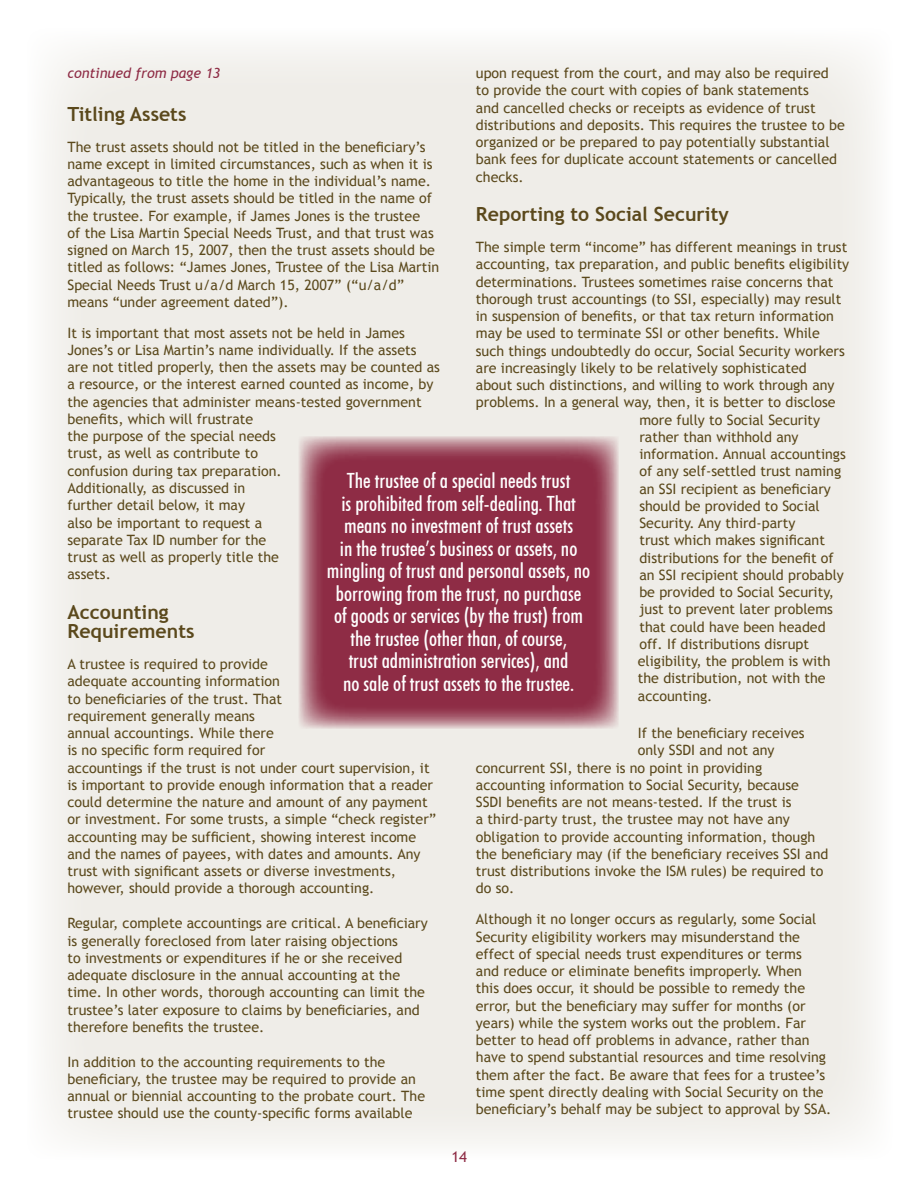
<style>
.page{position:relative;width:918px;height:1188px;background:#fff}
.page>*{position:absolute;margin:0;border:0;box-sizing:border-box;transform-origin:0 0}
.t1{font:500 condensed 21px/22.5px "Futura BT";color:#fff;text-align:center}
.t2{font:700 19.5px/19.5px "Trebuchet MS";color:#5b491c}
.t3{font:15px "Trebuchet MS";color:#8e2c45}
.t4{font:14.25px/17.2px "Trebuchet MS";color:#5b491c}
.t5{font:italic 14.25px "Trebuchet MS";color:#8e2c45}
</style>
<div class="page">
<div style="left:27px;top:28px;width:865px;height:1132px;background:#efede8;border-radius:18px"></div>
<svg style="left:299px;top:437px;width:320px;height:292px;fill:#8e2c45"></svg>
<p class="t4" style="left:476px;top:65px;width:370px">upon request from the court, and may also be required to provide the court with copies of bank statements<br>and cancelled checks or receipts as evidence of trust distributions and deposits. This requires the trustee to be organized or be prepared to pay potentially substantial bank fees for duplicate account statements or cancelled checks.</p>
<h2 class="t2" style="left:476px;top:205px;width:254px">Reporting to Social Security</h2>
<p class="t4" style="left:476px;top:239px;width:373px">The simple term “income” has different meanings in trust</p>
<p class="t4" style="left:476px;top:256px;width:375px">accounting, tax preparation, and public benefits eligibility</p>
<p class="t4" style="left:476px;top:273px;width:359px">determinations. Trustees sometimes raise concerns that</p>
<p class="t4" style="left:476px;top:290px;width:367px">thorough trust accountings (to SSI, especially) may result</p>
<p class="t4" style="left:476px;top:308px;width:360px">in suspension of benefits, or that tax return information</p>
<p class="t4" style="left:476px;top:325px;width:346px">may be used to terminate SSI or other benefits. While</p>
<p class="t4" style="left:476px;top:342px;width:371px">such things undoubtedly do occur, Social Security workers</p>
<p class="t4" style="left:476px;top:359px;width:332px">are increasingly likely to be relatively sophisticated</p>
<p class="t4" style="left:476px;top:377px;width:360px">about such distinctions, and willing to work through any</p>
<p class="t4" style="left:476px;top:394px;width:361px">problems. In a general way, then, it is better to disclose</p>
<p class="t4" style="left:639px;top:411px;width:182px">more fully to Social Security</p>
<p class="t4" style="left:639px;top:428px;width:161px">rather than withhold any</p>
<p class="t4" style="left:639px;top:446px;width:208px">information. Annual accountings</p>
<p class="t4" style="left:639px;top:463px;width:203px">of any self-settled trust naming</p>
<p class="t4" style="left:639px;top:480px;width:193px">an SSI recipient as beneficiary</p>
<p class="t4" style="left:639px;top:497px;width:182px">should be provided to Social</p>
<p class="t4" style="left:639px;top:515px;width:158px">Security. Any third-party</p>
<p class="t4" style="left:639px;top:532px;width:187px">trust which makes significant</p>
<p class="t4" style="left:639px;top:549px;width:196px">distributions for the benefit of</p>
<p class="t4" style="left:639px;top:566px;width:206px">an SSI recipient should probably</p>
<p class="t4" style="left:639px;top:584px;width:196px">be provided to Social Security,</p>
<p class="t4" style="left:639px;top:601px;width:195px">just to prevent later problems</p>
<p class="t4" style="left:639px;top:618px;width:188px">that could have been headed</p>
<p class="t4" style="left:639px;top:635px;width:171px">off. If distributions disrupt</p>
<p class="t4" style="left:638px;top:653px;width:194px">eligibility, the problem is with</p>
<p class="t4" style="left:638px;top:670px;width:189px">the distribution, not with the</p>
<p class="t4" style="left:638px;top:687px;width:76px">accounting.</p>
<p class="t4" style="left:638px;top:725px;width:168px">If the beneficiary receives</p>
<p class="t4" style="left:638px;top:742px;width:138px">only SSDI and not any</p>
<p class="t4" style="left:476px;top:759px;width:288px">concurrent SSI, there is no point in providing</p>
<p class="t4" style="left:476px;top:776px;width:325px">accounting information to Social Security, because</p>
<p class="t4" style="left:476px;top:794px;width:317px">SSDI benefits are not means-tested. If the trust is</p>
<p class="t4" style="left:476px;top:811px;width:316px">a third-party trust, the trustee may not have any</p>
<p class="t4" style="left:476px;top:828px;width:341px">obligation to provide accounting information, though</p>
<p class="t4" style="left:476px;top:846px;width:354px">the beneficiary may (if the beneficiary receives SSI and</p>
<p class="t4" style="left:476px;top:863px;width:349px">trust distributions invoke the ISM rules) be required to</p>
<p class="t4" style="left:476px;top:880px;width:40px">do so.</p>
<p class="t4" style="left:476px;top:911px;width:357px">Although it no longer occurs as regularly, some Social Security eligibility workers may misunderstand the effect of special needs trust expenditures or terms<br>and reduce or eliminate benefits improperly. When<br>this does occur, it should be possible to remedy the error, but the beneficiary may suffer for months (or years) while the system works out the problem. Far better to head off problems in advance, rather than have to spend substantial resources and time resolving them after the fact. Be aware that fees for a trustee’s time spent directly dealing with Social Security on the beneficiary’s behalf may be subject to approval by SSA.</p>
<p class="t5" style="left:68px;top:65px;width:154px">continued from page 13</p>
<h2 class="t2" style="left:68px;top:104px;width:120px">Titling Assets</h2>
<p class="t4" style="left:68px;top:138px;width:373px">The trust assets should not be titled in the beneficiary’s name except in limited circumstances, such as when it is advantageous to title the home in the individual’s name.<br>Typically, the trust assets should be titled in the name of the trustee. For example, if James Jones is the trustee<br>of the Lisa Martin Special Needs Trust, and that trust was signed on March 15, 2007, then the trust assets should be titled as follows: “James Jones, Trustee of the Lisa Martin Special Needs Trust u/a/d March 15, 2007” (“u/a/d” means “under agreement dated”).</p>
<p class="t4" style="left:68px;top:324px;width:374px">It is important that most assets not be held in James Jones’s or Lisa Martin’s name individually. If the assets are not titled properly, then the assets may be counted as a resource, or the interest earned counted as income, by the agencies that administer means-tested government benefits, which will frustrate<br>the purpose of the special needs<br>trust, as well as contribute to<br>confusion during tax preparation.<br>Additionally, as discussed in<br>further detail below, it may<br>also be important to request a<br>separate Tax ID number for the<br>trust as well as properly title the<br>assets.</p>
<h2 class="t2" style="left:68px;top:602px;width:128px">Accounting<br>Requirements</h2>
<p class="t4" style="left:68px;top:656px;width:370px">A trustee is required to provide<br>adequate accounting information<br>to beneficiaries of the trust. That<br>requirement generally means<br>annual accountings. While there<br>is no specific form required for<br>accountings if the trust is not under court supervision, it is important to provide enough information that a reader could determine the nature and amount of any payment or investment. For some trusts, a simple “check register” accounting may be sufficient, showing interest income and the names of payees, with dates and amounts. Any trust with significant assets or diverse investments, however, should provide a thorough accounting.</p>
<p class="t4" style="left:68px;top:915px;width:362px">Regular, complete accountings are critical. A beneficiary is generally foreclosed from later raising objections<br>to investments or expenditures if he or she received adequate disclosure in the annual accounting at the time. In other words, thorough accounting can limit the trustee’s later exposure to claims by beneficiaries, and therefore benefits the trustee.</p>
<p class="t4" style="left:68px;top:1053px;width:359px">In addition to the accounting requirements to the beneficiary, the trustee may be required to provide an annual or biennial accounting to the probate court. The trustee should use the county-specific forms available</p>
<p class="t1" style="left:327px;top:470px;width:265px">The trustee of a special needs trust<br>is prohibited from self-dealing. That means no investment of trust assets<br>in the trustee’s business or assets, no mingling of trust and personal assets, no borrowing from the trust, no purchase of goods or services (by the trust) from the trustee (other than, of course,<br>trust administration services), and<br>no sale of trust assets to the trustee.</p>
<p class="t3" style="left:451px;top:1148px;width:17px">14</p>
</div>
